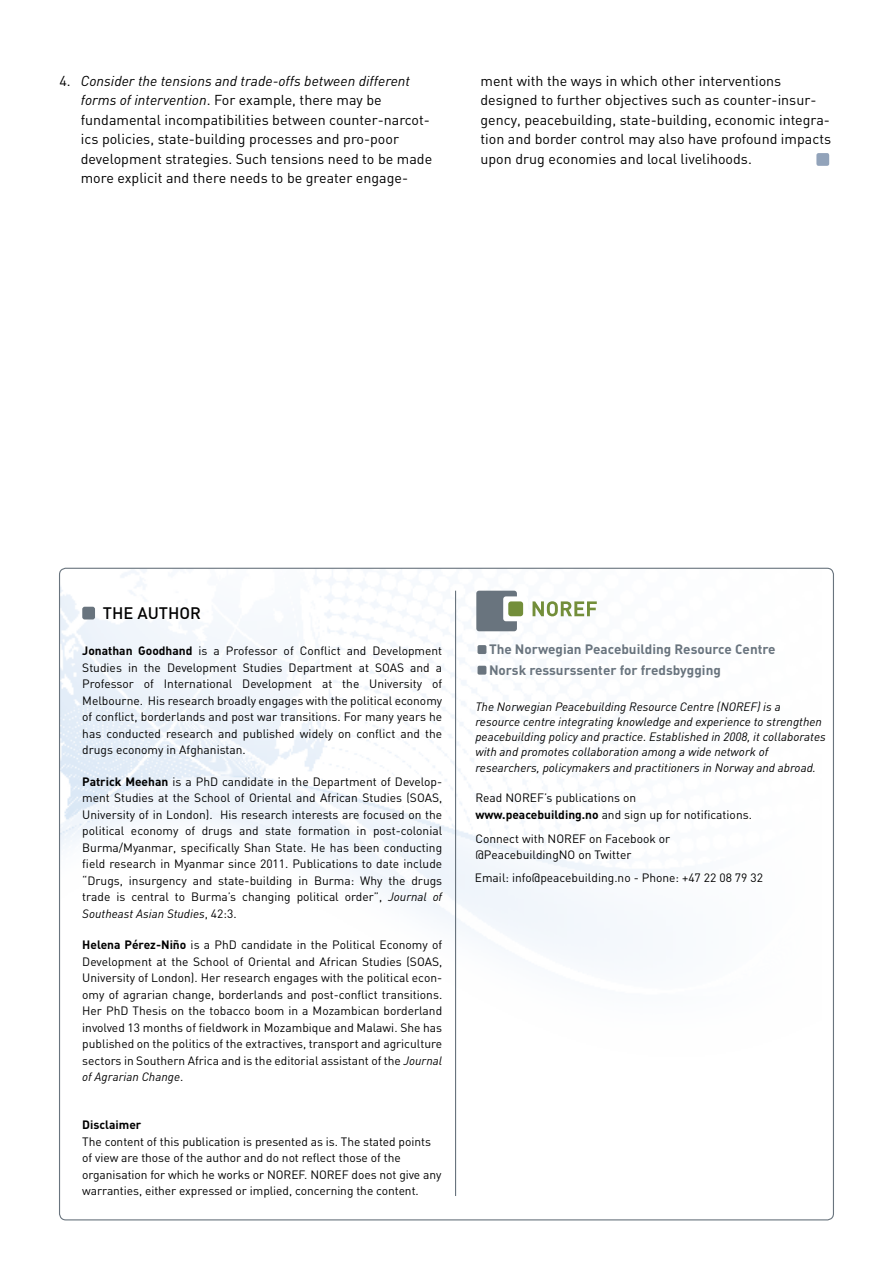
<style>
.page{position:relative;width:893px;height:1263px;background:#fff}
.page>*{position:absolute;margin:0;border:0;box-sizing:border-box;transform-origin:0 0}
.t1{font:500 16.5px "DIN";color:#000}
.t2{font:14.25px/19.5px "DIN";color:#000}
.t3{font:700 13.5px/21px "DIN";color:#69747e}
.t4{font:12px/16.5px "DIN";color:#000}
.t5{font:italic 12px/15px "DIN";color:#000}
.t6{font:700 12px "DIN";color:#000}
.s1{font-style:italic}
.s2{font-weight:700}
</style>
<div class="page">
<img style="left:60px;top:568px;width:773px;height:524px">
<hr style="left:455px;top:591px;width:1px;height:605px;background:#69747e">
<div style="left:82px;top:607px;width:13px;height:12px;background:#69747e;border-radius:2px"></div>
<svg style="left:533px;top:601px;width:64px;height:15px"></svg>
<div style="left:476px;top:591px;width:41px;height:40px;background:#69747e;border-radius:3px"></div>
<div style="left:503px;top:596px;width:25px;height:25px;background:#fff;border-radius:3px"></div>
<div style="left:508px;top:601px;width:15px;height:15px;background:#738e3a;border-radius:3px"></div>
<div style="left:477px;top:645px;width:9px;height:9px;background:#69747e;border-radius:2px"></div>
<div style="left:477px;top:666px;width:9px;height:9px;background:#69747e;border-radius:2px"></div>
<div style="left:816px;top:153px;width:13px;height:13px;background:#92a3ba;border-radius:2px"></div>
<p class="t2" style="left:81px;top:71px;width:353px;text-indent:-21px">4. <span class="s1">Consider the tensions and trade-offs between different forms of intervention</span>. For example, there may be fundamental incompatibilities between counter-narcot&shy;ics policies, state-building processes and pro-poor development strategies. Such tensions need to be made more explicit and there needs to be greater engage-</p>
<p class="t2" style="left:480px;top:71px;width:352px">ment with the ways in which other interventions designed to further objectives such as counter-insur&shy;gency, peacebuilding, state-building, economic integra&shy;tion and border control may also have profound impacts upon drug economies and local livelihoods.</p>
<h1 class="t1" style="left:103px;top:603px;width:100px">THE AUTHOR</h1>
<p class="t4" style="left:82px;top:642px;width:361px;text-align:justify"><span class="s2">Jonathan Goodhand</span> is a Professor of Conflict and Development Studies in the Development Studies Department at SOAS and a Professor of International Development at the University of Melbourne. His research broadly engages with the political economy of conflict, borderlands and post war transitions. For many years he has conducted research and published widely on conflict and the drugs economy in Afghanistan.</p>
<p class="t4" style="left:82px;top:773px;width:361px"><span class="s2">Patrick Meehan</span> is a PhD candidate in the Department of Develop&shy;ment Studies at the School of Oriental and African Studies (SOAS, University of in London). His research interests are focused on the political economy of drugs and state formation in post-colonial Burma/Myanmar, specifically Shan State. He has been conducting field research in Myanmar since 2011. Publications to date include “Drugs, insurgency and state-building in Burma: Why the drugs trade is central to Burma’s changing political order”, <span class="s1">Journal of Southeast Asian Studies</span>, 42:3.</p>
<p class="t4" style="left:82px;top:936px;width:361px;text-align:justify"><span class="s2">Helena Pérez-Niño</span> is a PhD candidate in the Political Economy of Development at the School of Oriental and African Studies (SOAS, University of London). Her research engages with the political econ&shy;omy of agrarian change, borderlands and post-conflict transitions.<br>Her PhD Thesis on the tobacco boom in a Mozambican borderland involved 13 months of fieldwork in Mozambique and Malawi. She has published on the politics of the extractives, transport and agriculture sectors in Southern Africa and is the editorial assistant of the <span class="s1">Journal of Agrarian Change</span>.</p>
<p class="t6" style="left:82px;top:1117px;width:61px">Disclaimer</p>
<p class="t4" style="left:82px;top:1133px;width:361px">The content of this publication is presented as is. The stated points of view are those of the author and do not reflect those of the organisation for which he works or NOREF. NOREF does not give any warranties, either expressed or implied, concerning the content.</p>
<p class="t3" style="left:489px;top:638px;width:288px">The Norwegian Peacebuilding Resource Centre<br>Norsk ressurssenter for fredsbygging</p>
<p class="t5" style="left:475px;top:698px;width:352px">The Norwegian Peacebuilding Resource Centre (NOREF) is a resource centre integrating knowledge and experience to strengthen peacebuilding policy and practice. Established in 2008, it collaborates with and promotes collaboration among a wide network of</p>
<p class="t5" style="left:475px;top:760px;width:342px">researchers, policymakers and practitioners in Norway and abroad.</p>
<p class="t4" style="left:475px;top:789px;width:278px">Read NOREF’s publications on <span class="s2">www.peacebuilding.no</span> and sign up for notifications.</p>
<p class="t4" style="left:475px;top:830px;width:196px">Connect with NOREF on Facebook or @PeacebuildingNO on Twitter</p>
<p class="t4" style="left:475px;top:869px;width:290px">Email: info@peacebuilding.no - Phone: +47 22 08 79 32</p>
</div>
